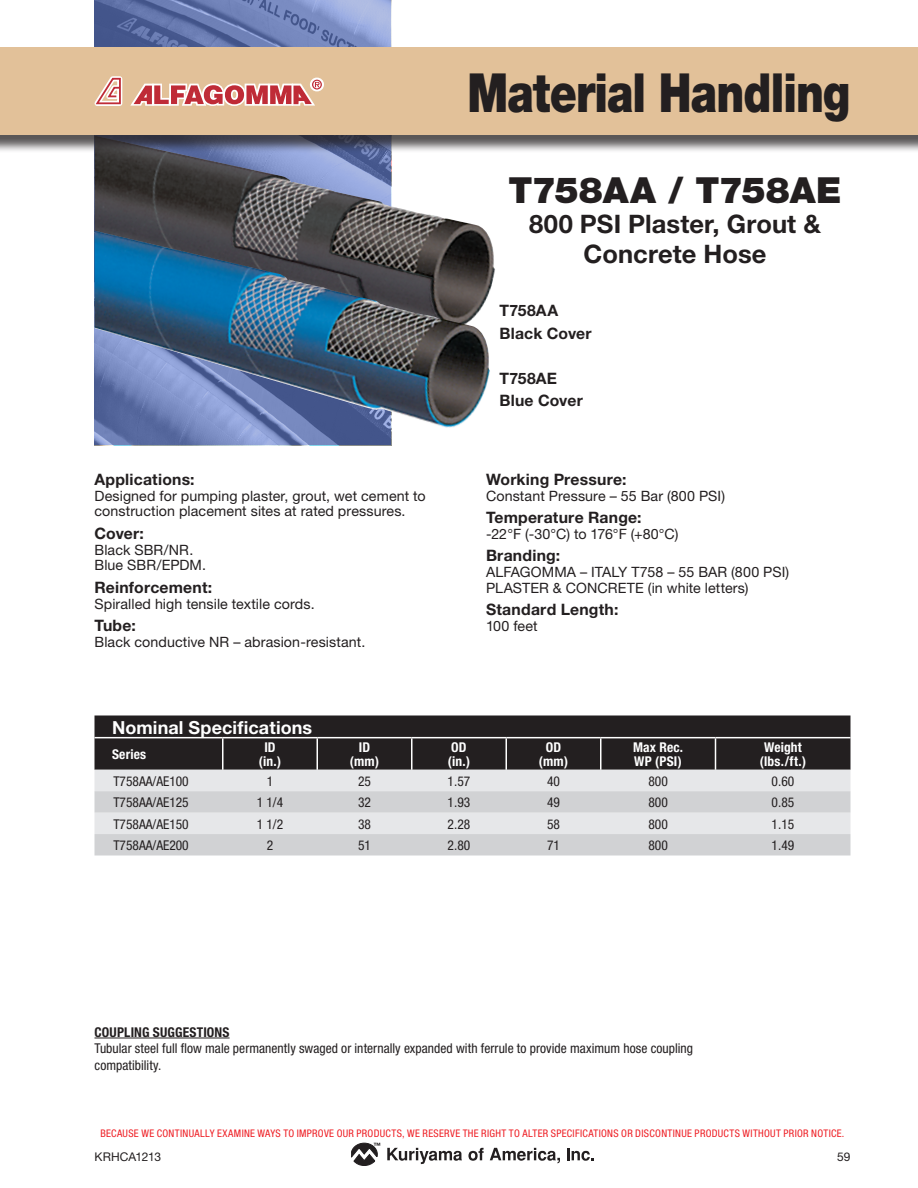
<style>
.page{position:relative;width:918px;height:1188px;background:#fff}
.page>*{position:absolute;margin:0;border:0;box-sizing:border-box;transform-origin:0 0}
.t1{font:900 54px "Helvetica Neue";letter-spacing:-.02em;color:#231f20;scale:.8 1}
.t2{font:900 36px "Helvetica Neue";letter-spacing:-.005em;color:#231f20}
.t3{font:700 25.5px/30px "Helvetica Neue";letter-spacing:.005em;color:#231f20;text-align:center}
.t4{font:700 18px "Helvetica Neue";letter-spacing:.005em;color:#fff}
.t5{font:700 15.75px/22.5px "Helvetica Neue";letter-spacing:.015em;color:#231f20}
.t6{font:14.25px/15.8px "Helvetica Neue";letter-spacing:.005em;color:#231f20}
.t7{font:condensed 13.5px/16.5px "Helvetica Neue";color:#231f20}
.t8{font:700 condensed 13.5px/13.5px "Helvetica Neue";letter-spacing:.01em;color:#fff;text-align:center}
.t9{font:700 condensed 13.5px "Helvetica Neue";letter-spacing:.015em;color:#231f20}
.t10{font:12px "Helvetica Neue";color:#231f20}
.t11{font:condensed 10.5px "Helvetica Neue";letter-spacing:.03em;color:#ee1d23}
.t12{font:700 7.35px "Helvetica Neue";color:#231f20}
</style>
<div class="page">
<img style="left:94px;top:0;width:298px;height:446px">
<svg style="left:351px;top:1143px;width:27px;height:23px"></svg>
<svg style="left:387px;top:1148px;width:75px;height:16px"></svg>
<svg style="left:468px;top:1148px;width:16px;height:13px"></svg>
<svg style="left:490px;top:1148px;width:70px;height:15px"></svg>
<svg style="left:567px;top:1148px;width:27px;height:13px"></svg>
<hr style="left:94px;top:1038px;width:136px;height:1px;background:#231f20">
<svg style="left:94px;top:716px;width:756px;height:54px;background:#282425"></svg>
<div style="left:94px;top:770px;width:756px;height:21px;background:#e6e7e9"></div>
<svg style="left:94px;top:791px;width:756px;height:65px;background:#d8d9db"></svg>
<hr style="left:715px;top:738px;width:1px;height:32px;background:#fff">
<hr style="left:600px;top:738px;width:2px;height:32px;background:#fff">
<hr style="left:222px;top:738px;width:2px;height:32px;background:#fff">
<hr style="left:316px;top:738px;width:2px;height:32px;background:#fff">
<hr style="left:411px;top:738px;width:1px;height:32px;background:#fff">
<hr style="left:506px;top:738px;width:1px;height:32px;background:#fff">
<hr style="left:94px;top:737px;width:129px;height:1px;background:#fff">
<hr style="left:223px;top:737px;width:94px;height:1px;background:#fff">
<hr style="left:317px;top:737px;width:95px;height:1px;background:#fff">
<hr style="left:412px;top:737px;width:94px;height:1px;background:#fff">
<hr style="left:506px;top:737px;width:95px;height:1px;background:#fff">
<hr style="left:601px;top:737px;width:115px;height:1px;background:#fff">
<hr style="left:716px;top:737px;width:134px;height:1px;background:#fff">
<img style="left:94px;top:154px;width:401px;height:136px">
<img style="left:94px;top:231px;width:396px;height:197px">
<div style="left:0;top:50px;width:918px;height:104px;background:#231f20;opacity:.75"></div>
<div style="left:0;top:47px;width:918px;height:88px;background:#e2c199"></div>
<div style="left:310px;top:78px;width:14px;height:13px;border:8px solid #fff;border-radius:50%"></div>
<svg style="left:94px;top:76px;width:228px;height:30px"></svg>
<h1 class="t1" style="left:468px;top:60px;width:480px">Material Handling</h1>
<h2 class="t2" style="left:509px;top:169px;width:334px">T758AA / T758AE</h2>
<h3 class="t3" style="left:529px;top:208px;width:293px">800 PSI Plaster, Grout &amp;<br>Concrete Hose</h3>
<p class="t5" style="left:94px;top:468px;width:102px">Applications:</p>
<p class="t6" style="left:94px;top:487px;width:333px">Designed for pumping plaster, grout, wet cement to construction placement sites at rated pressures.</p>
<p class="t5" style="left:94px;top:522px;width:51px">Cover:</p>
<p class="t6" style="left:94px;top:541px;width:113px">Black SBR/NR.<br>Blue SBR/EPDM.</p>
<p class="t5" style="left:94px;top:576px;width:119px">Reinforcement:</p>
<p class="t6" style="left:94px;top:595px;width:222px">Spiralled high tensile textile cords.</p>
<p class="t5" style="left:94px;top:614px;width:43px">Tube:</p>
<p class="t6" style="left:94px;top:634px;width:272px">Black conductive NR – abrasion-resistant.</p>
<p class="t5" style="left:500px;top:299px;width:94px">T758AA<br>Black Cover</p>
<p class="t5" style="left:500px;top:366px;width:85px">T758AE<br>Blue Cover</p>
<p class="t5" style="left:486px;top:468px;width:142px">Working Pressure:</p>
<p class="t6" style="left:486px;top:487px;width:241px">Constant Pressure – 55 Bar (800 PSI)</p>
<p class="t5" style="left:486px;top:506px;width:157px">Temperature Range:</p>
<p class="t6" style="left:486px;top:526px;width:194px">-22°F (-30°C) to 176°F (+80°C)</p>
<p class="t5" style="left:486px;top:544px;width:76px">Branding:</p>
<p class="t6" style="left:486px;top:564px;width:305px">ALFAGOMMA – ITALY T758 – 55 BAR (800 PSI)<br>PLASTER &amp; CONCRETE (in white letters)</p>
<p class="t5" style="left:486px;top:598px;width:134px">Standard Length:</p>
<p class="t6" style="left:486px;top:618px;width:53px">100 feet</p>
<p class="t4" style="left:112px;top:716px;width:202px">Nominal Specifications</p>
<p class="t8" style="left:112px;top:747px;width:36px">Series</p>
<p class="t8" style="left:259px;top:740px;width:24px">ID (in.)</p>
<p class="t8" style="left:350px;top:740px;width:31px">ID (mm)</p>
<p class="t8" style="left:448px;top:740px;width:24px;text-align:left">OD (in.)</p>
<p class="t8" style="left:539px;top:740px;width:31px">OD (mm)</p>
<p class="t8" style="left:633px;top:740px;width:51px;text-align:left">Max Rec.<br>WP (PSI)</p>
<p class="t8" style="left:760px;top:740px;width:48px">Weight (lbs./ft.)</p>
<p class="t7" style="left:113px;top:773px;width:77px">T758AA/AE100</p>
<p class="t7" style="left:267px;top:773px;width:8px">1</p>
<p class="t7" style="left:358px;top:773px;width:14px">25</p>
<p class="t7" style="left:448px;top:773px;width:24px">1.57</p>
<p class="t7" style="left:547px;top:773px;width:14px">40</p>
<p class="t7" style="left:648px;top:773px;width:21px">800</p>
<p class="t7" style="left:772px;top:773px;width:24px">0.60</p>
<p class="t7" style="left:113px;top:794px;width:77px">T758AA/AE125</p>
<p class="t7" style="left:257px;top:794px;width:28px">1 1/4</p>
<p class="t7" style="left:358px;top:794px;width:14px">32</p>
<p class="t7" style="left:448px;top:794px;width:24px">1.93</p>
<p class="t7" style="left:547px;top:794px;width:14px">49</p>
<p class="t7" style="left:648px;top:794px;width:21px">800</p>
<p class="t7" style="left:772px;top:794px;width:24px">0.85</p>
<p class="t7" style="left:113px;top:816px;width:77px">T758AA/AE150</p>
<p class="t7" style="left:257px;top:816px;width:28px">1 1/2</p>
<p class="t7" style="left:358px;top:816px;width:14px">38</p>
<p class="t7" style="left:448px;top:816px;width:24px">2.28</p>
<p class="t7" style="left:547px;top:816px;width:14px">58</p>
<p class="t7" style="left:648px;top:816px;width:21px">800</p>
<p class="t7" style="left:772px;top:816px;width:24px">1.15</p>
<p class="t7" style="left:113px;top:837px;width:77px">T758AA/AE200</p>
<p class="t7" style="left:267px;top:837px;width:8px">2</p>
<p class="t7" style="left:358px;top:837px;width:14px">51</p>
<p class="t7" style="left:448px;top:837px;width:24px">2.80</p>
<p class="t7" style="left:547px;top:837px;width:14px">71</p>
<p class="t7" style="left:648px;top:837px;width:21px">800</p>
<p class="t7" style="left:772px;top:837px;width:24px">1.49</p>
<p class="t9" style="left:94px;top:1024px;width:137px">COUPLING SUGGESTIONS</p>
<p class="t7" style="left:94px;top:1040px;width:600px">TUBULAR STEEL FULL FLOW MALE PERMANENTLY SWAGED OR INTERNALLY EXPANDED WITH FERRULE TO PROVIDE MAXIMUM HOSE COUPLING<br>COMPATIBILITY.</p>
<p class="t11" style="left:100px;top:1127px;width:13px">BECAUSE</p>
<p class="t11" style="left:141px;top:1127px;width:22px">WE CONTINUALL</p>
<p class="t11" style="left:210px;top:1127px;width:14px">Y EXAMINE</p>
<p class="t11" style="left:258px;top:1127px;width:117px">WAYSTO IMPROVEOU R PRODUCTS</p>
<p class="t11" style="left:402px;top:1127px;width:67px">, WE RESERVE THE</p>
<p class="t11" style="left:481px;top:1127px;width:12px">RIGHT</p>
<p class="t11" style="left:509px;top:1127px;width:20px">TO ALTE</p>
<p class="t11" style="left:543px;top:1127px;width:14px">R SPECIFICATIONS</p>
<p class="t11" style="left:621px;top:1127px;width:128px">OR DISCONTINUE PRODUCTS WITHOUT</p>
<p class="t11" style="left:784px;top:1127px;width:34px">PRIOR NOTICE</p>
<p class="t11" style="left:842px;top:1127px;width:4px">.</p>
<p class="t10" style="left:94px;top:1150px;width:68px">KRHCA1213</p>
<p class="t10" style="left:837px;top:1150px;width:15px">59</p>
<p class="t12" style="left:373px;top:1141px;width:9px">™</p>
</div>
